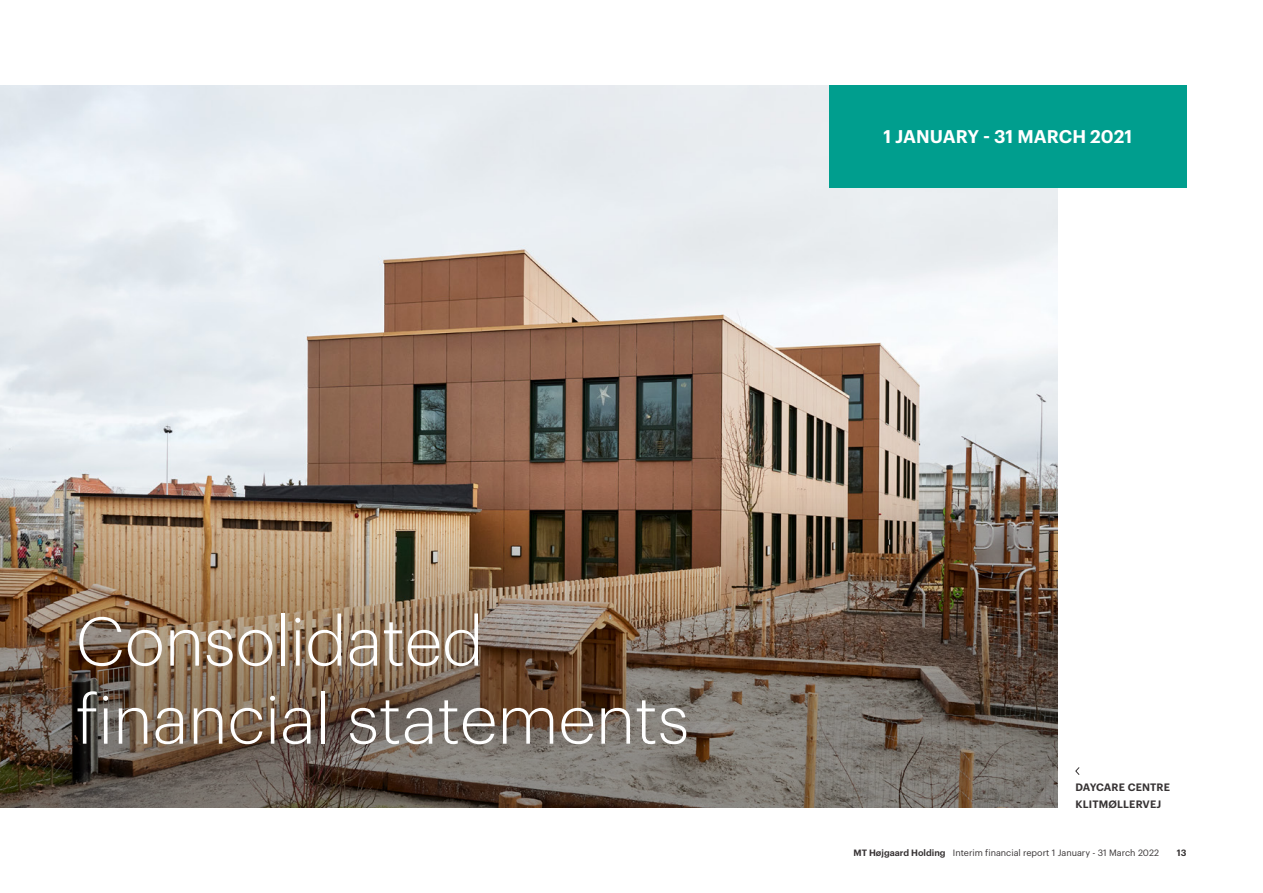
<style>
.page{position:relative;width:1263px;height:893px;background:#fff}
.page>*{position:absolute;margin:0;border:0;box-sizing:border-box;transform-origin:0 0}
.t1{font:300 67.5px/78px "Graphik";color:#fff}
.t2{font:600 18px "Graphik";letter-spacing:.005em;color:#fff}
.t3{font:600 10.5px/16.5px "Graphik";letter-spacing:.015em;color:#373334}
.t4{font:9px "Graphik";color:#373334}
.t5{font:600 9px "Graphik";color:#373334}
.s1{font-weight:600}
</style>
<div class="page">
<div style="left:0;top:85px;width:1057px;height:170px;background:#e8edf1"></div>
<img style="left:0;top:255px;width:1057px;height:553px">
<div style="left:829px;top:85px;width:357px;height:102px;background:#009e8e"></div>
<svg style="left:1075px;top:767px;width:5px;height:8px"></svg>
<h2 class="t2" style="left:883px;top:123px;width:250px">1 JANUARY - 31 MARCH 2021</h2>
<h1 class="t1" style="left:76px;top:597px;width:615px">Consolidated financial statements</h1>
<p class="t3" style="left:1075px;top:778px;width:96px">DAYCARE CENTRE<br>KLITMØLLERVEJ</p>
<p class="t4" style="left:853px;top:846px;width:307px"><span class="s1">MT Højgaard Holding</span> Interim financial report 1 January - 31 March 2022</p>
<p class="t5" style="left:1177px;top:845px;width:11px">13</p>
</div>
